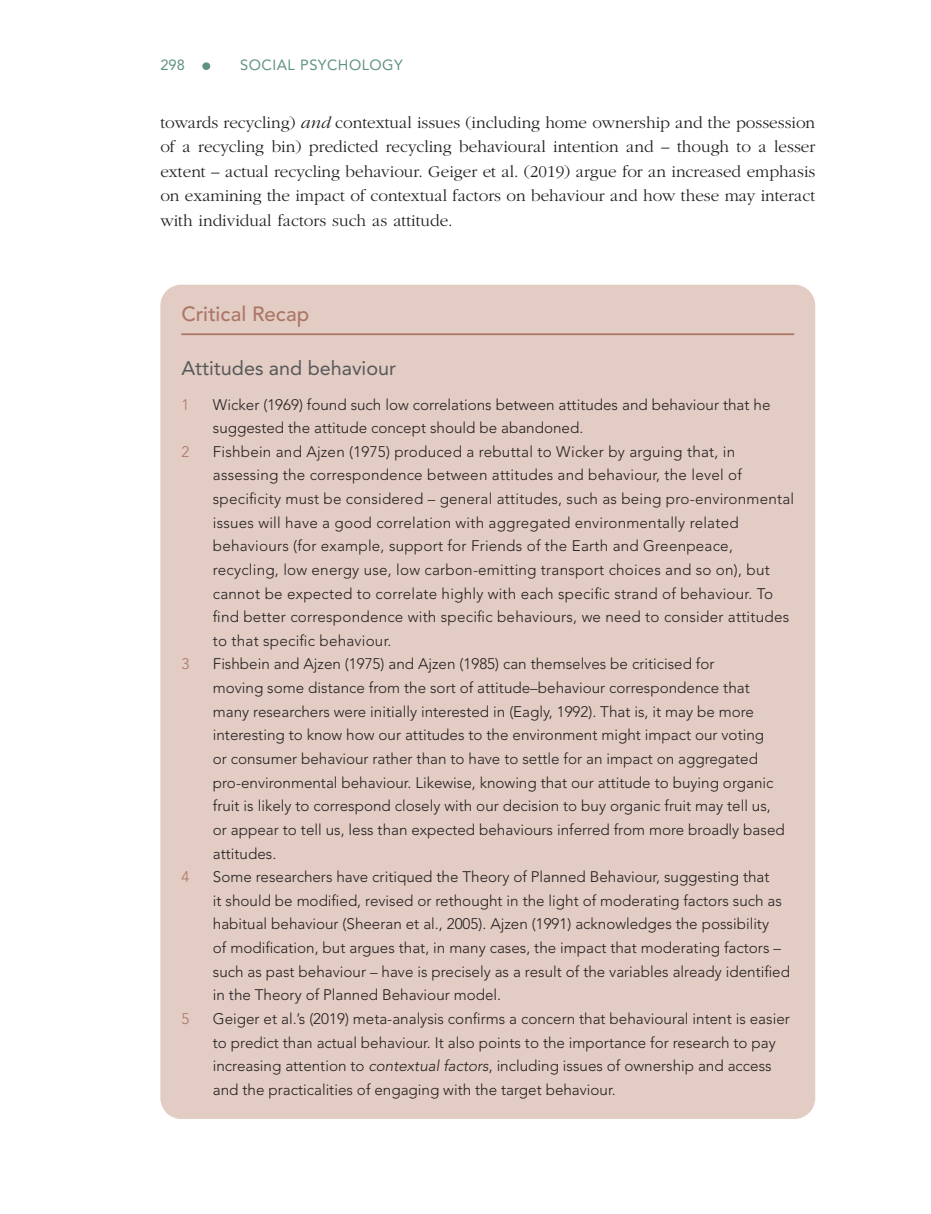
<style>
.page{position:relative;width:931px;height:1214px;background:#fff}
.page>*{position:absolute;margin:0;border:0;box-sizing:border-box;transform-origin:0 0}
.CRITICAL{font:500 20.47px "Avenir LT Std";letter-spacing:.005em;color:#ab7666}
.BX1_H1{font:19.78px "Avenir LT Std";color:#57585a}
.TEXT_IND{font:300 17.15px/24.5px "ITC Garamond Std";color:#231f20;text-align:justify}
.CRITICAL_NL{font:300 15.22px/23.6px "Avenir LT Std";color:#231f20}
.CRITICAL_NL-2{font:300 15.22px "Avenir LT Std";color:#ab7666}
.t1{font:14.7px "Avenir LT Std";letter-spacing:.03em;color:#60937d}
.s1{font-style:italic}
</style>
<div class="page">
<div style="left:202px;top:62px;width:8px;height:8px;border:2px solid #60937d;border-radius:50%"></div>
<div style="left:160px;top:285px;width:655px;height:834px;background:#e2ccc3;border-radius:21px"></div>
<hr style="left:181px;top:333px;width:613px;height:2px;background:#ab7666">
<p class="t1" style="left:160px;top:56px;width:26px">298</p>
<p class="t1" style="left:240px;top:56px;width:164px">SOCIAL PSYCHOLOGY</p>
<p class="TEXT_IND" style="left:160px;top:110px;width:656px">towards recycling) <span class="s1">and</span> contextual issues (including home ownership and the possession of a recycling bin) predicted recycling behavioural intention and – though to a lesser extent – actual recycling behaviour. Geiger et al. (2019) argue for an increased emphasis on examining the impact of contextual factors on behaviour and how these may interact with individual factors such as attitude.</p>
<p class="CRITICAL" style="left:181px;top:302px;width:130px">Critical Recap</p>
<p class="BX1_H1" style="left:181px;top:357px;width:216px">Attitudes and behaviour</p>
<p class="CRITICAL_NL-2" style="left:181px;top:395px;width:9px">1</p>
<p class="CRITICAL_NL" style="left:213px;top:392px;width:559px">Wicker (1969) found such low correlations between attitudes and behaviour that he suggested the attitude concept should be abandoned.</p>
<p class="CRITICAL_NL-2" style="left:181px;top:442px;width:9px">2</p>
<p class="CRITICAL_NL" style="left:213px;top:440px;width:583px">Fishbein and Ajzen (1975) produced a rebuttal to Wicker by arguing that, in assessing the correspondence between attitudes and behaviour, the level of specificity must be considered – general attitudes, such as being pro-environmental issues will have a good correlation with aggregated environmentally related behaviours (for example, support for Friends of the Earth and Greenpeace, recycling, low energy use, low carbon-emitting transport choices and so on), but cannot be expected to correlate highly with each specific strand of behaviour. To find better correspondence with specific behaviours, we need to consider attitudes to that specific behaviour.</p>
<p class="CRITICAL_NL-2" style="left:181px;top:655px;width:9px">3</p>
<p class="CRITICAL_NL" style="left:213px;top:652px;width:573px">Fishbein and Ajzen (1975) and Ajzen (1985) can themselves be criticised for<br>moving some distance from the sort of attitude–behaviour correspondence that many researchers were initially interested in (Eagly, 1992). That is, it may be more interesting to know how our attitudes to the environment might impact our voting<br>or consumer behaviour rather than to have to settle for an impact on aggregated pro-environmental behaviour. Likewise, knowing that our attitude to buying organic fruit is likely to correspond closely with our decision to buy organic fruit may tell us, or appear to tell us, less than expected behaviours inferred from more broadly based attitudes.</p>
<p class="CRITICAL_NL-2" style="left:181px;top:868px;width:9px">4</p>
<p class="CRITICAL_NL" style="left:213px;top:865px;width:579px">Some researchers have critiqued the Theory of Planned Behaviour, suggesting that<br>it should be modified, revised or rethought in the light of moderating factors such as habitual behaviour (Sheeran et al., 2005). Ajzen (1991) acknowledges the possibility<br>of modification, but argues that, in many cases, the impact that moderating factors – such as past behaviour – have is precisely as a result of the variables already identified in the Theory of Planned Behaviour model.</p>
<p class="CRITICAL_NL-2" style="left:181px;top:1009px;width:9px">5</p>
<p class="CRITICAL_NL" style="left:213px;top:1007px;width:578px">Geiger et al.’s (2019) meta-analysis confirms a concern that behavioural intent is easier to predict than actual behaviour. It also points to the importance for research to pay increasing attention to <span class="s1">contextual factors</span>, including issues of ownership and access and the practicalities of engaging with the target behaviour.</p>
</div>
